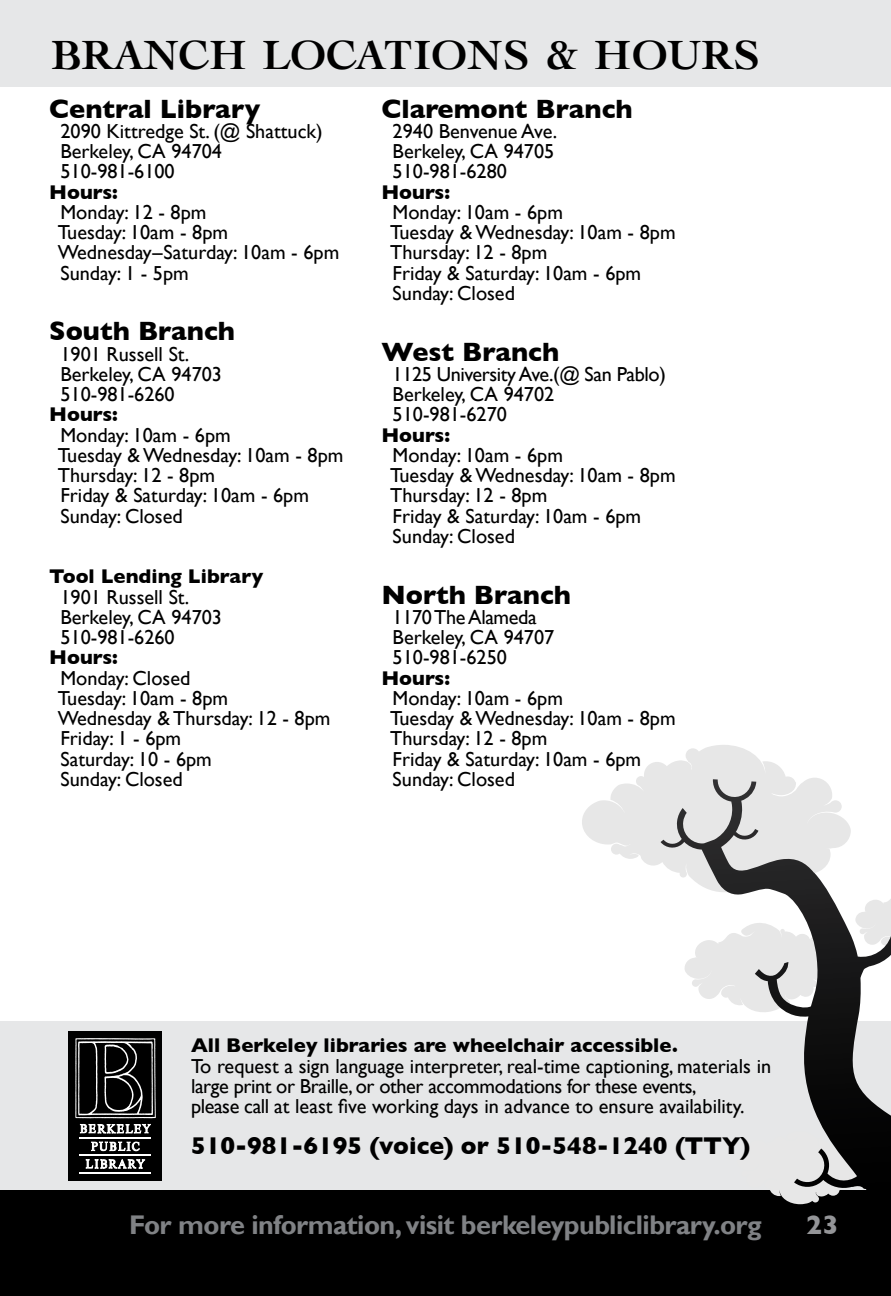
<style>
.page{position:relative;width:891px;height:1296px;background:#fff}
.page>*{position:absolute;margin:0;border:0;box-sizing:border-box;transform-origin:0 0}
.t1{font:700 42.75px "Cochin";color:#000}
.t2{font:700 27px "Gill Sans";color:#000}
.t3{font:700 27px "Gill Sans";letter-spacing:-.02em;color:#808285}
.t4{font:700 27px "Gill Sans";color:#949598}
.t5{font:700 24.75px "Gill Sans";color:#000}
.t6{font:20.25px/20.2px "Gill Sans";color:#000}
.t7{font:700 20.25px "Gill Sans";color:#000}
.t8{font:20.25px/20.2px "Gill Sans";letter-spacing:-.02em;color:#000}
</style>
<div class="page">
<div style="left:1px;top:1021px;width:890px;height:176px;background:#e6e7e8"></div>
<div style="left:0;top:1191px;width:891px;height:105px;background:#000"></div>
<div style="left:0;top:0;width:891px;height:86px;background:#e6e7e8"></div>
<svg style="left:582px;top:745px;width:238px;height:121px"></svg>
<svg style="left:661px;top:779px;width:230px;height:426px"></svg>
<div style="left:68px;top:1031px;width:94px;height:150px;background:#000"></div>
<svg style="left:75px;top:1038px;width:81px;height:80px"></svg>
<svg style="left:80px;top:1124px;width:71px;height:10px"></svg>
<svg style="left:91px;top:1142px;width:49px;height:9px"></svg>
<svg style="left:86px;top:1159px;width:59px;height:10px"></svg>
<hr style="left:79px;top:1137px;width:72px;height:1px;background:#fff">
<hr style="left:79px;top:1155px;width:72px;height:1px;background:#fff">
<hr style="left:79px;top:1172px;width:72px;height:1px;background:#fff">
<h1 class="t1" style="left:51px;top:30px;width:710px">BRANCH LOCATIONS &amp; HOURS</h1>
<h2 class="t2" style="left:49px;top:93px;width:212px">Central Library</h2>
<p class="t6" style="left:60px;top:121px;width:264px">2090 Kittredge St. (@ Shattuck)<br>Berkeley, CA 94704<br>510-981-6100</p>
<p class="t7" style="left:49px;top:180px;width:70px">Hours:</p>
<p class="t6" style="left:58px;top:202px;width:283px">Monday: 12 - 8pm<br>Tuesday: 10am - 8pm<br>Wednesday–Saturday: 10am - 6pm<br>Sunday: 1 - 5pm</p>
<h2 class="t2" style="left:49px;top:315px;width:187px">South Branch</h2>
<p class="t6" style="left:60px;top:343px;width:163px">1901 Russell St.<br>Berkeley, CA 94703<br>510-981-6260</p>
<p class="t7" style="left:49px;top:403px;width:70px">Hours:</p>
<p class="t6" style="left:58px;top:424px;width:287px">Monday: 10am - 6pm<br>Tuesday &amp; Wednesday: 10am - 8pm<br>Thursday: 12 - 8pm<br>Friday &amp; Saturday: 10am - 6pm<br>Sunday: Closed</p>
<p class="t7" style="left:49px;top:565px;width:216px">Tool Lending Library</p>
<p class="t6" style="left:60px;top:586px;width:163px">1901 Russell St.<br>Berkeley, CA 94703<br>510-981-6260</p>
<p class="t7" style="left:49px;top:646px;width:70px">Hours:</p>
<p class="t6" style="left:58px;top:667px;width:274px">Monday: Closed<br>Tuesday: 10am - 8pm<br>Wednesday &amp; Thursday: 12 - 8pm<br>Friday: 1 - 6pm<br>Saturday: 10 - 6pm<br>Sunday: Closed</p>
<h2 class="t2" style="left:381px;top:93px;width:253px">Claremont Branch</h2>
<p class="t6" style="left:393px;top:121px;width:166px">2940 Benvenue Ave.<br>Berkeley, CA 94705<br>510-981-6280</p>
<p class="t7" style="left:381px;top:180px;width:70px">Hours:</p>
<p class="t6" style="left:390px;top:202px;width:287px">Monday: 10am - 6pm<br>Tuesday &amp; Wednesday: 10am - 8pm<br>Thursday: 12 - 8pm<br>Friday &amp; Saturday: 10am - 6pm<br>Sunday: Closed</p>
<h2 class="t2" style="left:381px;top:336px;width:179px">West Branch</h2>
<p class="t8" style="left:393px;top:364px;width:275px">1125 University Ave.(@ San Pablo)<br>Berkeley, CA 94702<br>510-981-6270</p>
<p class="t7" style="left:381px;top:423px;width:70px">Hours:</p>
<p class="t6" style="left:390px;top:445px;width:287px">Monday: 10am - 6pm<br>Tuesday &amp; Wednesday: 10am - 8pm<br>Thursday: 12 - 8pm<br>Friday &amp; Saturday: 10am - 6pm<br>Sunday: Closed</p>
<h2 class="t2" style="left:381px;top:579px;width:191px">North Branch</h2>
<p class="t6" style="left:393px;top:607px;width:163px">1170 The Alameda<br>Berkeley, CA 94707<br>510-981-6250</p>
<p class="t7" style="left:381px;top:666px;width:70px">Hours:</p>
<p class="t6" style="left:390px;top:688px;width:287px">Monday: 10am - 6pm<br>Tuesday &amp; Wednesday: 10am - 8pm<br>Thursday: 12 - 8pm<br>Friday &amp; Saturday: 10am - 6pm<br>Sunday: Closed</p>
<p class="t7" style="left:191px;top:1034px;width:488px">All Berkeley libraries are wheelchair accessible.</p>
<p class="t6" style="left:191px;top:1055px;width:582px">To request a sign language interpreter, real-time captioning, materials in large print or Braille, or other accommodations for these events,<br>please call at least five working days in advance to ensure availability.</p>
<p class="t5" style="left:191px;top:1131px;width:561px">510-981-6195 (voice) or 510-548-1240 (TTY)</p>
<h2 class="t3" style="left:129px;top:1209px;width:634px">For more information, visit berkeleypubliclibrary.org</h2>
<h2 class="t4" style="left:806px;top:1209px;width:34px">23</h2>
</div>
